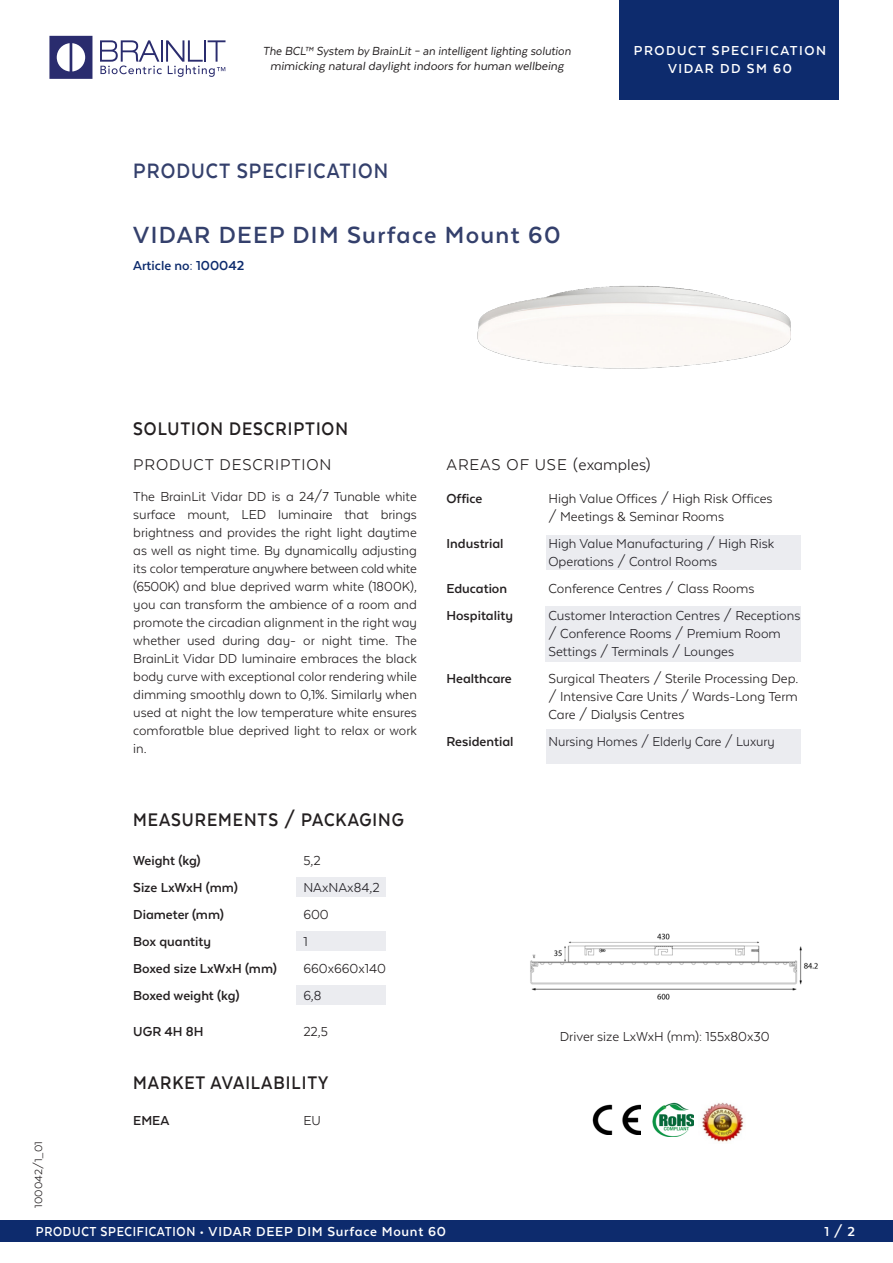
<style>
.page{position:relative;width:893px;height:1263px;background:#fff}
.page>*{position:absolute;margin:0;border:0;box-sizing:border-box;transform-origin:0 0}
.t1{font:700 27px "Texta Alt";letter-spacing:.05em;color:#34406c}
.t2{font:700 24px "Texta Alt";letter-spacing:.05em;color:#34406c;scale:.9 1}
.Rubrik{font:700 21px "Texta Alt";letter-spacing:.05em;color:#231f20;scale:.9 1}
.Spec_kort{font:18px "Texta Alt";letter-spacing:.02em;color:#231f20}
.Spec_kort-2{font:18px "Texta Alt";letter-spacing:.05em;color:#231f20}
.Spec_kort-3{font:15px/18px "Texta Alt";color:#231f20}
.Spec{font:700 15px "Texta Alt";color:#231f20}
.Spec-2{font:15px "Texta Alt";color:#231f20}
.Spec_kort-4{font:700 15px "Texta Alt";color:#231f20}
.Spec-3{font:700 15px "Texta Alt";letter-spacing:.05em;color:#fff;scale:.9 1}
.Spec-4{font:700 15px "Texta Alt";letter-spacing:.1em;color:#fff}
.Spec_kort-5{font:700 15px "Texta Alt";color:#0d2b6d}
.Spec-5{font:700 15px "Texta Alt";letter-spacing:.05em;color:#fff}
.Spec_kort-6{font:italic 13.5px "Texta Alt";color:#231f20;scale:.95 1}
.Spec_kort-7{font:italic 13.5px "Texta Alt";color:#231f20}
.Spec_kort-8{font:12px "Texta Alt";color:#231f20;scale:1.04 1}
</style>
<div class="page">
<div style="left:619px;top:0;width:220px;height:99px;background:#0d2b6d"></div>
<svg style="left:100px;top:40px;width:125px;height:37px"></svg>
<svg style="left:49px;top:36px;width:43px;height:43px"></svg>
<div style="left:546px;top:606px;width:255px;height:56px;background:#ebecf0"></div>
<div style="left:546px;top:536px;width:255px;height:34px;background:#ebecf0"></div>
<img style="left:593px;top:1105px;width:47px;height:29px">
<img style="left:652px;top:1102px;width:41px;height:35px">
<img style="left:702px;top:1102px;width:42px;height:40px">
<div style="left:297px;top:877px;width:89px;height:20px;background:#ebecf0"></div>
<div style="left:297px;top:931px;width:89px;height:20px;background:#ebecf0"></div>
<div style="left:297px;top:985px;width:89px;height:20px;background:#ebecf0"></div>
<div style="left:546px;top:729px;width:255px;height:34px;background:#ebecf0"></div>
<div style="left:0;top:1220px;width:893px;height:21px;background:#0d2b6d"></div>
<img style="left:530px;top:933px;width:288px;height:67px">
<img style="left:477px;top:286px;width:314px;height:83px">
<p class="Spec_kort-6" style="left:263px;top:44px;width:326px">The BCL™ System by BrainLit – an intelligent lighting solution</p>
<p class="Spec_kort-7" style="left:270px;top:59px;width:295px">mimicking natural daylight indoors for human wellbeing</p>
<p class="t2" style="left:133px;top:158px;width:285px">PRODUCT SPECIFICATION</p>
<p class="t1" style="left:133px;top:221px;width:429px">VIDAR DEEP DIM Surface Mount 60</p>
<p class="Spec_kort-5" style="left:133px;top:257px;width:113px">Article no: 100042</p>
<p class="Rubrik" style="left:133px;top:418px;width:240px">SOLUTION DESCRIPTION</p>
<p class="Spec-4" style="left:634px;top:43px;width:194px">PRODUCT SPECIFICATION</p>
<p class="Spec-4" style="left:668px;top:61px;width:125px">VIDAR DD SM 60</p>
<p class="Spec_kort-8" style="left:33px;top:1208px;width:65px;rotate:-90deg">100042/1_01</p>
<p class="Spec_kort-2" style="left:133px;top:455px;width:200px">PRODUCT DESCRIPTION</p>
<p class="Spec_kort-3" style="left:133px;top:487px;width:285px;text-align:justify">The BrainLit Vidar DD is a 24/7 Tunable white surface mount, LED luminaire that brings brightness and provides the right light daytime as well as night time. By dynamically adjusting its color temperature anywhere between cold white (6500K) and blue deprived warm white (1800K), you can transform the ambience of a room and promote the circadian alignment in the right way whether used during day- or night time. The BrainLit Vidar DD luminaire embraces the black body curve with exceptional color rendering while dimming smoothly down to 0,1%. Similarly when used at night the low temperature white ensures comforatble blue deprived light to relax or work in.</p>
<p class="Rubrik" style="left:133px;top:809px;width:302px">MEASUREMENTS / PACKAGING</p>
<p class="Spec" style="left:133px;top:852px;width:69px">Weight (kg)</p>
<p class="Spec-2" style="left:303px;top:852px;width:19px">5,2</p>
<p class="Spec" style="left:133px;top:879px;width:106px">Size LxWxH (mm)</p>
<p class="Spec-2" style="left:303px;top:879px;width:78px">NAxNAx84,2</p>
<p class="Spec" style="left:133px;top:906px;width:92px">Diameter (mm)</p>
<p class="Spec-2" style="left:303px;top:906px;width:27px">600</p>
<p class="Spec" style="left:133px;top:933px;width:79px">Box quantity</p>
<p class="Spec-2" style="left:303px;top:933px;width:6px">1</p>
<p class="Spec" style="left:133px;top:960px;width:145px">Boxed size LxWxH (mm)</p>
<p class="Spec-2" style="left:303px;top:960px;width:84px">660x660x140</p>
<p class="Spec" style="left:133px;top:987px;width:108px">Boxed weight (kg)</p>
<p class="Spec-2" style="left:303px;top:987px;width:20px">6,8</p>
<p class="Spec" style="left:133px;top:1023px;width:72px">UGR 4H 8H</p>
<p class="Spec-2" style="left:303px;top:1023px;width:26px">22,5</p>
<p class="Rubrik" style="left:133px;top:1072px;width:218px">MARKET AVAILABILITY</p>
<p class="Spec" style="left:133px;top:1112px;width:38px">EMEA</p>
<p class="Spec-2" style="left:303px;top:1112px;width:19px">EU</p>
<p class="Spec_kort" style="left:446px;top:455px;width:205px">AREAS OF USE (examples)</p>
<p class="Spec_kort-4" style="left:446px;top:490px;width:37px">Office</p>
<p class="Spec_kort-3" style="left:548px;top:489px;width:226px">High Value Offices / High Risk Offices / Meetings &amp; Seminar Rooms</p>
<p class="Spec_kort-4" style="left:446px;top:535px;width:59px">Industrial</p>
<p class="Spec_kort-3" style="left:548px;top:534px;width:227px">High Value Manufacturing / High Risk<br>Operations / Control Rooms</p>
<p class="Spec_kort-4" style="left:446px;top:580px;width:62px">Education</p>
<p class="Spec_kort-3" style="left:548px;top:579px;width:207px">Conference Centres / Class Rooms</p>
<p class="Spec_kort-4" style="left:446px;top:607px;width:68px">Hospitality</p>
<p class="Spec_kort-3" style="left:548px;top:606px;width:253px">Customer Interaction Centres / Receptions / Conference Rooms / Premium Room<br>Settings / Terminals / Lounges</p>
<p class="Spec_kort-4" style="left:446px;top:670px;width:67px">Healthcare</p>
<p class="Spec_kort-3" style="left:548px;top:669px;width:251px;text-align:justify">Surgical Theaters / Sterile Processing Dep. / Intensive Care Units / Wards-Long Term Care / Dialysis Centres</p>
<p class="Spec_kort-4" style="left:446px;top:733px;width:68px">Residential</p>
<p class="Spec_kort-3" style="left:548px;top:732px;width:228px">Nursing Homes / Elderly Care / Luxury</p>
<p class="Spec-2" style="left:560px;top:1029px;width:211px">Driver size LxWxH (mm): 155x80x30</p>
<p class="Spec-3" style="left:36px;top:1224px;width:457px">PRODUCT SPECIFICATION • VIDAR DEEP DIM Surface Mount 60</p>
<p class="Spec-5" style="left:824px;top:1224px;width:32px">1 / 2</p>
</div>
